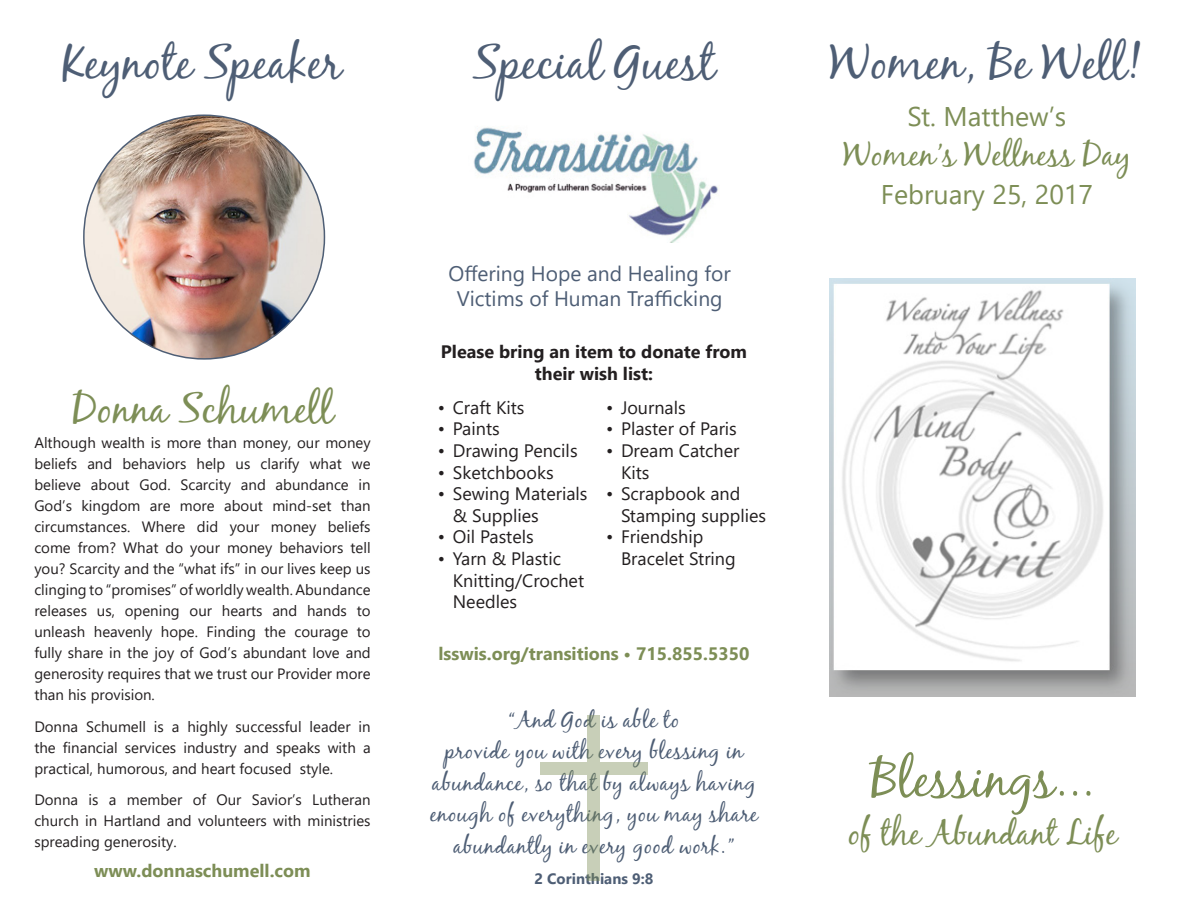
<style>
.page{position:relative;width:1188px;height:918px;background:#fff}
.page>*{position:absolute;margin:0;border:0;box-sizing:border-box;transform-origin:0 0}
.t1{font:52.5px "Black Jack";color:#7d8e56}
.t2{font:48px "Black Jack";color:#4e5e75}
.t3{font:42px "Black Jack";color:#7d8e56}
.t4{font:34.05px "Black Jack";color:#7d8e56}
.t5{font:33px "Black Jack";color:#7d8e56}
.t6{font:27px "Segoe UI";color:#7d8e56}
.t7{font:22.5px/31.5px "Black Jack";letter-spacing:.02em;color:#4e5e75;text-align:center}
.t8{font:21px "Segoe UI";color:#4e5e75}
.t9{font:18px/21.6px "Segoe UI";color:#231f20}
.t10{font:700 18px "Segoe UI";color:#7d8e56}
.t11{font:700 18px/21.6px "Segoe UI";color:#231f20;text-align:center}
.t12{font:15px/21px "Segoe UI";color:#231f20;text-align:justify}
.t13{font:700 15px "Segoe UI";color:#4e5e75}
</style>
<div class="page">
<img style="left:84px;top:115px;width:240px;height:244px">
<img style="left:473px;top:127px;width:246px;height:116px">
<div style="left:588px;top:715px;width:12px;height:166px;background:#c8cfb8"></div>
<div style="left:540px;top:762px;width:108px;height:12px;background:#c8cfb8"></div>
<img style="left:830px;top:279px;width:305px;height:418px">
<p class="t2" style="left:63px;top:33px;width:281px">Keynote Speaker</p>
<p class="t2" style="left:473px;top:33px;width:244px">Special Guest</p>
<p class="t3" style="left:72px;top:383px;width:263px">Donna Schumell</p>
<p class="t12" style="left:34px;top:432px;width:338px">Although wealth is more than money, our money beliefs and behaviors help us clarify what we believe about God. Scarcity and abundance in God’s kingdom are more about mind-set than circumstances. Where did your money beliefs come from? What do your money behaviors tell you? Scarcity and the “what ifs” in our lives keep us clinging to “promises” of worldly wealth. Abundance releases us, opening our hearts and hands to unleash heavenly hope. Finding the courage to fully share in the joy of God’s abundant love and generosity requires that we trust our Provider more than his provision.</p>
<p class="t12" style="left:34px;top:716px;width:338px">Donna Schumell is a highly successful leader in the financial services industry and speaks with a practical, humorous, and heart focused style.</p>
<p class="t12" style="left:34px;top:789px;width:338px">Donna is a member of Our Savior’s Lutheran church in Hartland and volunteers with ministries spreading generosity.</p>
<p class="t10" style="left:94px;top:857px;width:218px">www.donnaschumell.com</p>
<p class="t8" style="left:449px;top:256px;width:284px">Offering Hope and Healing for</p>
<p class="t8" style="left:457px;top:282px;width:267px">Victims of Human Trafficking</p>
<p class="t11" style="left:441px;top:341px;width:308px">Please bring an item to donate from their wish list:</p>
<p class="t9" style="left:438px;top:396px;width:88px">• Craft Kits</p>
<p class="t9" style="left:438px;top:418px;width:63px">• Paints</p>
<p class="t9" style="left:438px;top:439px;width:141px">• Drawing Pencils</p>
<p class="t9" style="left:438px;top:461px;width:117px">• Sketchbooks</p>
<p class="t9" style="left:453px;top:483px;width:136px;text-indent:-15px">• Sewing Materials &amp; Supplies</p>
<p class="t9" style="left:438px;top:526px;width:97px">• Oil Pastels</p>
<p class="t9" style="left:453px;top:547px;width:133px;text-indent:-15px">• Yarn &amp; Plastic<br>Knitting/Crochet<br>Needles</p>
<p class="t9" style="left:606px;top:396px;width:81px">• Journals</p>
<p class="t9" style="left:606px;top:418px;width:132px">• Plaster of Paris</p>
<p class="t9" style="left:621px;top:439px;width:120px;text-indent:-15px">• Dream Catcher<br>Kits</p>
<p class="t9" style="left:621px;top:483px;width:147px;text-indent:-15px">• Scrapbook and<br>Stamping supplies</p>
<p class="t9" style="left:621px;top:526px;width:116px;text-indent:-15px">• Friendship<br>Bracelet String</p>
<p class="t10" style="left:439px;top:639px;width:312px">lsswis.org/transitions • 715.855.5350</p>
<p class="t7" style="left:509px;top:703px;width:172px">“And God is able to</p>
<p class="t7" style="left:430px;top:735px;width:329px">provide you with every blessing in abundance, so that by always having enough of everything, you may share abundantly in every good work.”</p>
<p class="t13" style="left:535px;top:867px;width:120px">2 Corinthians 9:8</p>
<p class="t2" style="left:829px;top:33px;width:314px">Women, Be Well!</p>
<p class="t6" style="left:908px;top:95px;width:160px">St. Matthew’s</p>
<p class="t5" style="left:843px;top:135px;width:289px">Women’s Wellness Day</p>
<p class="t6" style="left:881px;top:173px;width:214px">February 25, 2017</p>
<p class="t1" style="left:871px;top:747px;width:225px">Blessings...</p>
<p class="t4" style="left:848px;top:812px;width:270px">of the Abundant Life</p>
</div>
